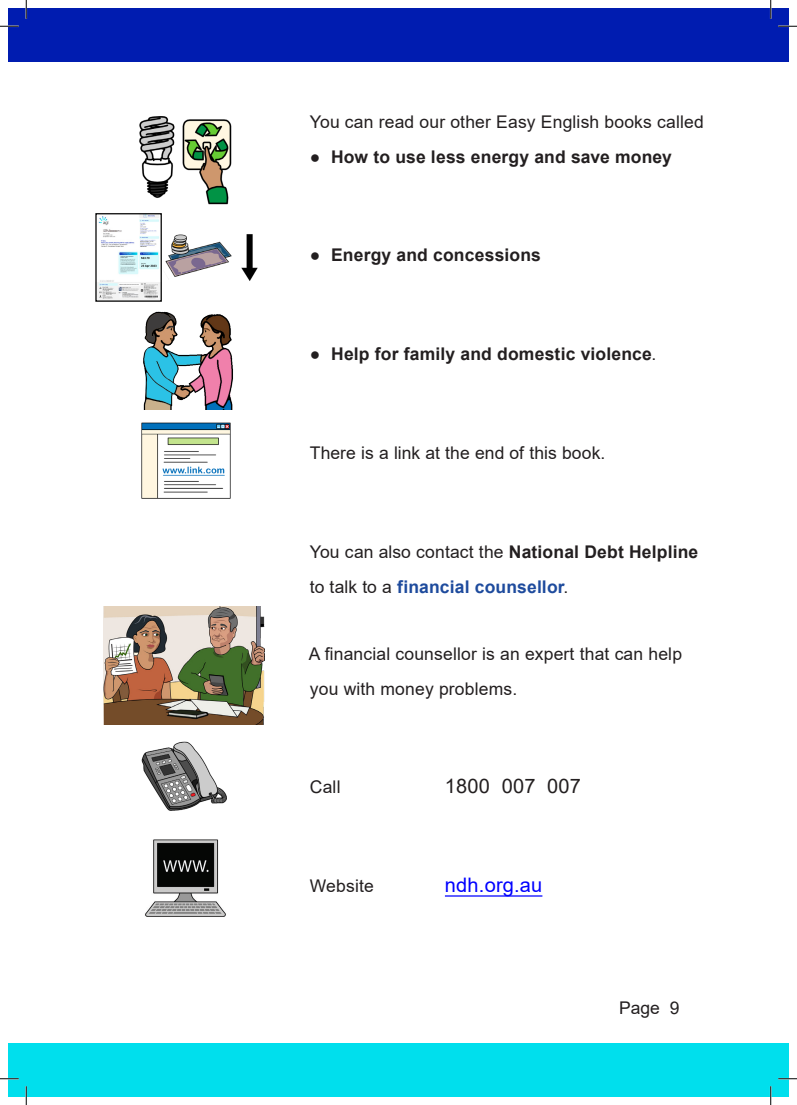
<style>
.page{position:relative;width:797px;height:1105px;background:#fff}
.page>*{position:absolute;margin:0;border:0;box-sizing:border-box;transform-origin:0 0}
.t1{font:20px "Arial";letter-spacing:.01em;color:#231f20}
.t2{font:20px "Arial";letter-spacing:.01em;color:#00f}
.t3{font:17.5px/35px "Arial";letter-spacing:.01em;color:#231f20}
.t4{font:700 17.5px "Arial";letter-spacing:.01em;color:#231f20}
.s1{font-weight:400}
.s2{font-weight:700}
.s3{font-weight:700;color:#1e4b9d}
</style>
<div class="page">
<div style="left:9px;top:9px;width:17px;height:53px;background:#001cb0"></div>
<div style="left:26px;top:9px;width:762px;height:53px;background:#001cb0"></div>
<div style="left:26px;top:1043px;width:762px;height:53px;background:#00dfed"></div>
<div style="left:9px;top:1043px;width:17px;height:53px;background:#00dfed"></div>
<hr style="left:445px;top:895px;width:97px;height:2px;background:#00f">
<img style="left:139px;top:116px;width:93px;height:89px">
<img style="left:165px;top:234px;width:57px;height:43px">
<img style="left:222px;top:234px;width:36px;height:47px">
<img style="left:97px;top:215px;width:63px;height:85px">
<div style="left:95px;top:213px;width:67px;height:89px;border:1px solid #000"></div>
<img style="left:143px;top:311px;width:90px;height:98px">
<img style="left:141px;top:422px;width:90px;height:77px">
<img style="left:104px;top:606px;width:160px;height:118px">
<img style="left:141px;top:741px;width:86px;height:70px">
<img style="left:145px;top:839px;width:81px;height:78px">
<svg style="left:0;top:25px;width:19px;height:2px"></svg>
<svg style="left:778px;top:25px;width:19px;height:2px"></svg>
<svg style="left:0;top:1078px;width:19px;height:1px"></svg>
<svg style="left:778px;top:1078px;width:19px;height:1px"></svg>
<svg style="left:25px;top:0;width:2px;height:19px"></svg>
<svg style="left:25px;top:1086px;width:2px;height:19px"></svg>
<svg style="left:770px;top:0;width:1px;height:19px"></svg>
<svg style="left:770px;top:1086px;width:1px;height:19px"></svg>
<p class="t3" style="left:310px;top:104px;width:395px">You can read our other Easy English books called</p>
<p class="t4" style="left:310px;top:144px;width:363px"><span class="s1">●</span> How to use less energy and save money</p>
<p class="t4" style="left:310px;top:243px;width:233px"><span class="s1">●</span> Energy and concessions</p>
<p class="t4" style="left:310px;top:342px;width:348px"><span class="s1">●</span> Help for family and domestic violence<span class="s1">.</span></p>
<p class="t3" style="left:310px;top:435px;width:297px">There is a link at the end of this book.</p>
<p class="t3" style="left:310px;top:534px;width:390px">You can also contact the <span class="s2">National Debt Helpline </span>to talk to a <span class="s3">financial counsellor</span>.</p>
<p class="t3" style="left:309px;top:636px;width:374px">A financial counsellor is an expert that can help you with money problems.</p>
<p class="t3" style="left:310px;top:770px;width:32px">Call</p>
<p class="t1" style="left:445px;top:773px;width:138px">1800 007 007</p>
<p class="t3" style="left:310px;top:868px;width:65px">Website</p>
<p class="t2" style="left:445px;top:871px;width:99px">ndh.org.au</p>
<p class="t3" style="left:619px;top:990px;width:62px">Page 9</p>
</div>
